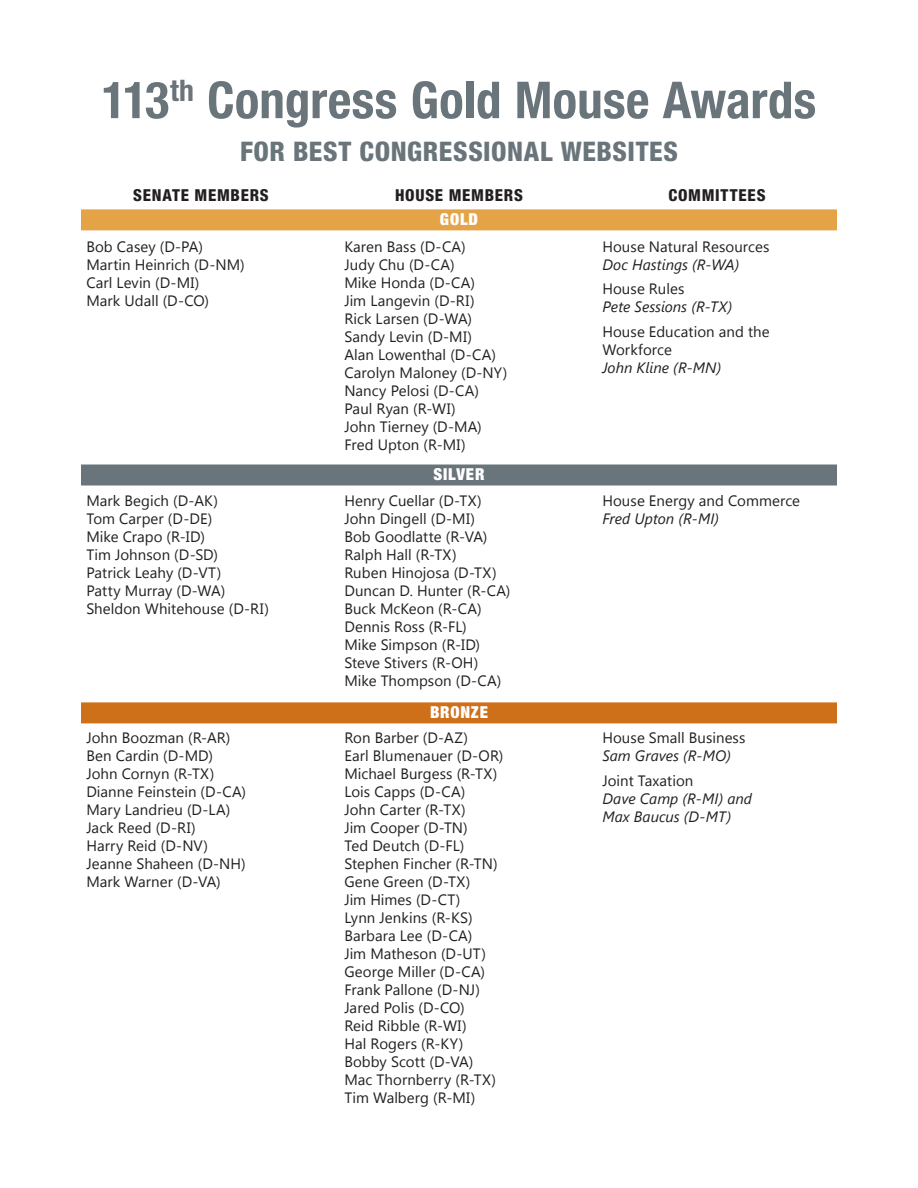
<style>
.page{position:relative;width:918px;height:1188px;background:#fff}
.page>*{position:absolute;margin:0;border:0;box-sizing:border-box;transform-origin:0 0}
.Header-AwardsList{font:700 condensed 51px "Helvetica Neue LT Std";letter-spacing:.005em;color:#6a747b}
.AwardsList-MainType{font:800 condensed 27px "Helvetica Neue LT Std";letter-spacing:.02em;color:#6a747b}
.Award_List-Category{font:800 condensed 16.5px "Helvetica Neue LT Std";letter-spacing:.045em;color:#231f20}
.AwardList-BronzeCate{font:900 condensed 16.5px "Helvetica Neue LT Std";letter-spacing:.045em;color:#fff}
.AwardList-SilverCate{font:900 condensed 16.5px "Helvetica Neue LT Std";letter-spacing:.05em;color:#fff}
.AwardList-GoldCatego{font:900 condensed 16.5px "Helvetica Neue LT Std";color:#fff}
.Award_List-Recipient{font:15px/18px "Segoe UI";letter-spacing:.005em;color:#231f20}
.Award_List-ChairName{font:italic 15px/18px "Segoe UI";color:#231f20}
</style>
<div class="page">
<div style="left:81px;top:209px;width:756px;height:21px;background:#e5a348"></div>
<div style="left:81px;top:702px;width:756px;height:21px;background:#ce6f19"></div>
<div style="left:81px;top:465px;width:756px;height:21px;background:#6a747b"></div>
<p class="Header-AwardsList" style="left:102px;top:69px;width:716px">113<sup>th</sup> Congress Gold Mouse Awards</p>
<p class="AwardsList-MainType" style="left:240px;top:135px;width:439px">FOR BEST CONGRESSIONAL WEBSITES</p>
<p class="Award_List-Category" style="left:133px;top:185px;width:137px">SENATE MEMBERS</p>
<p class="Award_List-Category" style="left:395px;top:185px;width:129px">HOUSE MEMBERS</p>
<p class="Award_List-Category" style="left:668px;top:185px;width:99px">COMMITTEES</p>
<p class="Award_List-Recipient" style="left:86px;top:237px;width:118px">Bob Casey (D-PA)</p>
<p class="Award_List-Recipient" style="left:86px;top:255px;width:160px">Martin Heinrich (D-NM)</p>
<p class="Award_List-Recipient" style="left:86px;top:273px;width:115px">Carl Levin (D-MI)</p>
<p class="Award_List-Recipient" style="left:86px;top:291px;width:124px">Mark Udall (D-CO)</p>
<p class="Award_List-Recipient" style="left:86px;top:491px;width:133px">Mark Begich (D-AK)</p>
<p class="Award_List-Recipient" style="left:86px;top:509px;width:128px">Tom Carper (D-DE)</p>
<p class="Award_List-Recipient" style="left:86px;top:527px;width:120px">Mike Crapo (R-ID)</p>
<p class="Award_List-Recipient" style="left:86px;top:545px;width:133px">Tim Johnson (D-SD)</p>
<p class="Award_List-Recipient" style="left:86px;top:563px;width:136px">Patrick Leahy (D-VT)</p>
<p class="Award_List-Recipient" style="left:86px;top:581px;width:140px">Patty Murray (D-WA)</p>
<p class="Award_List-Recipient" style="left:86px;top:599px;width:184px">Sheldon Whitehouse (D-RI)</p>
<p class="Award_List-Recipient" style="left:86px;top:728px;width:146px">John Boozman (R-AR)</p>
<p class="Award_List-Recipient" style="left:86px;top:746px;width:128px">Ben Cardin (D-MD)</p>
<p class="Award_List-Recipient" style="left:86px;top:764px;width:129px">John Cornyn (R-TX)</p>
<p class="Award_List-Recipient" style="left:86px;top:782px;width:161px">Dianne Feinstein (D-CA)</p>
<p class="Award_List-Recipient" style="left:86px;top:800px;width:145px">Mary Landrieu (D-LA)</p>
<p class="Award_List-Recipient" style="left:86px;top:818px;width:111px">Jack Reed (D-RI)</p>
<p class="Award_List-Recipient" style="left:86px;top:836px;width:123px">Harry Reid (D-NV)</p>
<p class="Award_List-Recipient" style="left:86px;top:854px;width:161px">Jeanne Shaheen (D-NH)</p>
<p class="Award_List-Recipient" style="left:86px;top:872px;width:136px">Mark Warner (D-VA)</p>
<p class="AwardList-GoldCatego" style="left:440px;top:209px;width:40px">GOLD</p>
<p class="Award_List-Recipient" style="left:344px;top:237px;width:123px">Karen Bass (D-CA)</p>
<p class="Award_List-Recipient" style="left:344px;top:255px;width:112px">Judy Chu (D-CA)</p>
<p class="Award_List-Recipient" style="left:344px;top:273px;width:132px">Mike Honda (D-CA)</p>
<p class="Award_List-Recipient" style="left:344px;top:291px;width:132px">Jim Langevin (D-RI)</p>
<p class="Award_List-Recipient" style="left:344px;top:309px;width:129px">Rick Larsen (D-WA)</p>
<p class="Award_List-Recipient" style="left:344px;top:327px;width:129px">Sandy Levin (D-MI)</p>
<p class="Award_List-Recipient" style="left:344px;top:345px;width:153px">Alan Lowenthal (D-CA)</p>
<p class="Award_List-Recipient" style="left:344px;top:363px;width:165px">Carolyn Maloney (D-NY)</p>
<p class="Award_List-Recipient" style="left:344px;top:381px;width:136px">Nancy Pelosi (D-CA)</p>
<p class="Award_List-Recipient" style="left:344px;top:399px;width:113px">Paul Ryan (R-WI)</p>
<p class="Award_List-Recipient" style="left:344px;top:417px;width:139px">John Tierney (D-MA)</p>
<p class="Award_List-Recipient" style="left:344px;top:435px;width:123px">Fred Upton (R-MI)</p>
<p class="AwardList-SilverCate" style="left:434px;top:464px;width:52px">SILVER</p>
<p class="Award_List-Recipient" style="left:344px;top:491px;width:139px">Henry Cuellar (D-TX)</p>
<p class="Award_List-Recipient" style="left:344px;top:509px;width:132px">John Dingell (D-MI)</p>
<p class="Award_List-Recipient" style="left:344px;top:527px;width:145px">Bob Goodlatte (R-VA)</p>
<p class="Award_List-Recipient" style="left:344px;top:545px;width:114px">Ralph Hall (R-TX)</p>
<p class="Award_List-Recipient" style="left:344px;top:563px;width:154px">Ruben Hinojosa (D-TX)</p>
<p class="Award_List-Recipient" style="left:344px;top:581px;width:168px">Duncan D. Hunter (R-CA)</p>
<p class="Award_List-Recipient" style="left:344px;top:599px;width:139px">Buck McKeon (R-CA)</p>
<p class="Award_List-Recipient" style="left:344px;top:617px;width:124px">Dennis Ross (R-FL)</p>
<p class="Award_List-Recipient" style="left:344px;top:635px;width:137px">Mike Simpson (R-ID)</p>
<p class="Award_List-Recipient" style="left:344px;top:653px;width:135px">Steve Stivers (R-OH)</p>
<p class="Award_List-Recipient" style="left:344px;top:671px;width:158px">Mike Thompson (D-CA)</p>
<p class="AwardList-BronzeCate" style="left:430px;top:702px;width:59px">BRONZE</p>
<p class="Award_List-Recipient" style="left:344px;top:728px;width:125px">Ron Barber (D-AZ)</p>
<p class="Award_List-Recipient" style="left:344px;top:746px;width:161px">Earl Blumenauer (D-OR)</p>
<p class="Award_List-Recipient" style="left:344px;top:764px;width:154px">Michael Burgess (R-TX)</p>
<p class="Award_List-Recipient" style="left:344px;top:782px;width:122px">Lois Capps (D-CA)</p>
<p class="Award_List-Recipient" style="left:344px;top:800px;width:123px">John Carter (R-TX)</p>
<p class="Award_List-Recipient" style="left:344px;top:818px;width:125px">Jim Cooper (D-TN)</p>
<p class="Award_List-Recipient" style="left:344px;top:836px;width:121px">Ted Deutch (D-FL)</p>
<p class="Award_List-Recipient" style="left:344px;top:854px;width:155px">Stephen Fincher (R-TN)</p>
<p class="Award_List-Recipient" style="left:344px;top:872px;width:128px">Gene Green (D-TX)</p>
<p class="Award_List-Recipient" style="left:344px;top:890px;width:117px">Jim Himes (D-CT)</p>
<p class="Award_List-Recipient" style="left:344px;top:908px;width:130px">Lynn Jenkins (R-KS)</p>
<p class="Award_List-Recipient" style="left:344px;top:926px;width:130px">Barbara Lee (D-CA)</p>
<p class="Award_List-Recipient" style="left:344px;top:944px;width:143px">Jim Matheson (D-UT)</p>
<p class="Award_List-Recipient" style="left:344px;top:962px;width:142px">George Miller (D-CA)</p>
<p class="Award_List-Recipient" style="left:344px;top:980px;width:137px">Frank Pallone (D-NJ)</p>
<p class="Award_List-Recipient" style="left:344px;top:998px;width:122px">Jared Polis (D-CO)</p>
<p class="Award_List-Recipient" style="left:344px;top:1016px;width:124px">Reid Ribble (R-WI)</p>
<p class="Award_List-Recipient" style="left:344px;top:1034px;width:120px">Hal Rogers (R-KY)</p>
<p class="Award_List-Recipient" style="left:344px;top:1052px;width:130px">Bobby Scott (D-VA)</p>
<p class="Award_List-Recipient" style="left:344px;top:1070px;width:153px">Mac Thornberry (R-TX)</p>
<p class="Award_List-Recipient" style="left:344px;top:1088px;width:132px">Tim Walberg (R-MI)</p>
<p class="Award_List-Recipient" style="left:602px;top:237px;width:169px">House Natural Resources</p>
<p class="Award_List-ChairName" style="left:602px;top:255px;width:139px">Doc Hastings (R-WA)</p>
<p class="Award_List-Recipient" style="left:602px;top:279px;width:84px">House Rules</p>
<p class="Award_List-ChairName" style="left:602px;top:297px;width:132px">Pete Sessions (R-TX)</p>
<p class="Award_List-Recipient" style="left:602px;top:322px;width:169px">House Education and the<br>Workforce</p>
<p class="Award_List-ChairName" style="left:602px;top:358px;width:120px">John Kline (R-MN)</p>
<p class="Award_List-Recipient" style="left:602px;top:491px;width:199px">House Energy and Commerce</p>
<p class="Award_List-ChairName" style="left:602px;top:509px;width:118px">Fred Upton (R-MI)</p>
<p class="Award_List-Recipient" style="left:602px;top:728px;width:145px">House Small Business</p>
<p class="Award_List-ChairName" style="left:602px;top:746px;width:130px">Sam Graves (R-MO)</p>
<p class="Award_List-Recipient" style="left:602px;top:771px;width:92px">Joint Taxation</p>
<p class="Award_List-ChairName" style="left:602px;top:789px;width:151px">Dave Camp (R-MI) and<br>Max Baucus (D-MT)</p>
</div>
